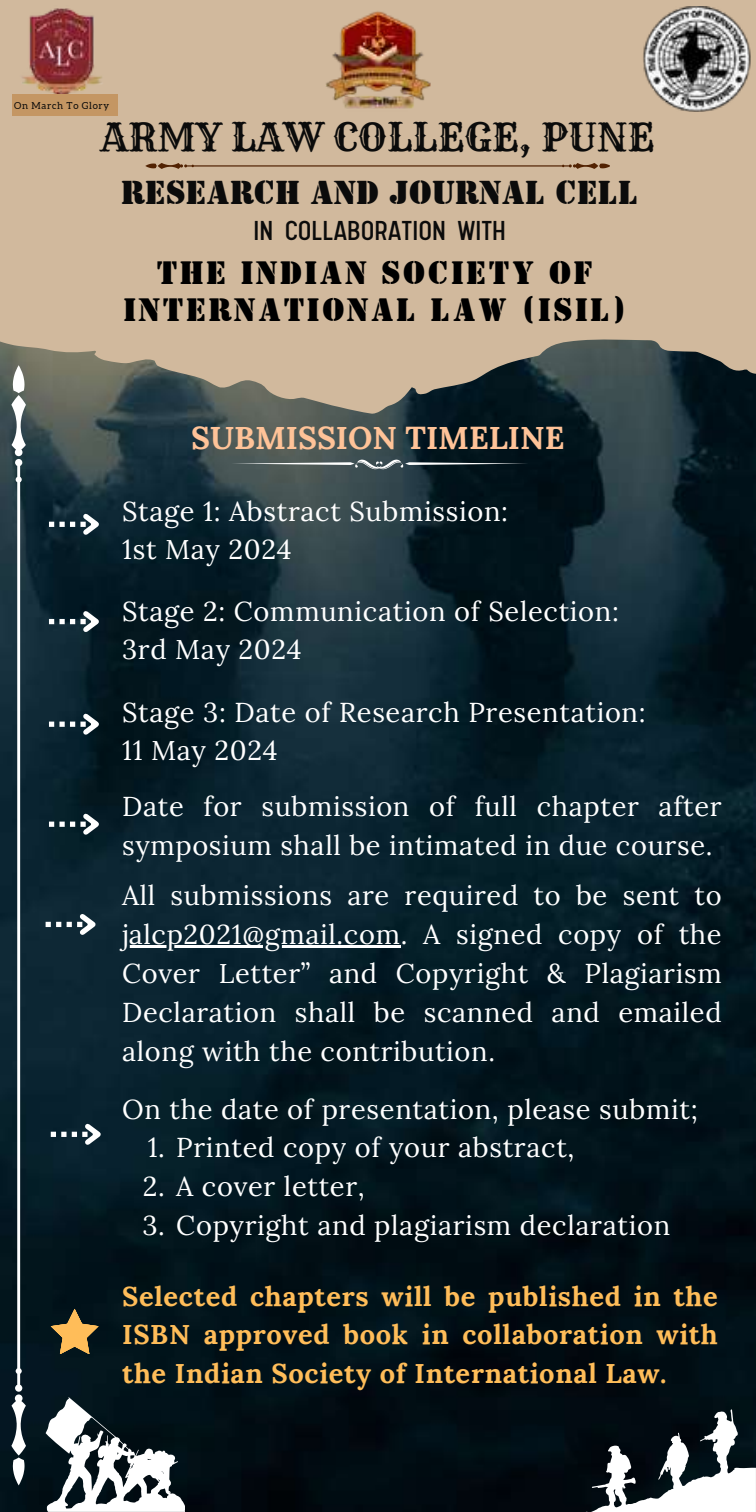
<style>
.page{position:relative;width:756px;height:1512px;background:#fff}
.page>*{position:absolute;margin:0;border:0;box-sizing:border-box;transform-origin:0 0}
.t1{font:38.15px "Rye";color:#0b0b0b}
.t2{font:32.9px "Stencil BT";color:#0b0b0b}
.t3{font:32.2px/36.8px "Stencil BT";letter-spacing:.07em;color:#000;text-align:center}
.t4{font:700 31.85px "Lora";color:#ffc398}
.t5{font:30.8px "Calps Sans";color:#0b0b0b}
.t6{font:27.3px/38.9px "Lora";letter-spacing:.025em;color:#fff}
.t7{font:700 27.3px/38.5px "Lora";letter-spacing:.025em;color:#ffbd59;text-align:justify}
.t8{font:9.8px "Aleo";letter-spacing:.07em;color:#0b0b0b}
</style>
<div class="page">
<img style="left:0;top:414px;width:756px;height:1098px">
<svg style="left:49px;top:509px;width:56px;height:31px;background:#314752"></svg>
<svg style="left:49px;top:606px;width:56px;height:31px;background:#2e424c"></svg>
<svg style="left:49px;top:709px;width:56px;height:30px;background:#2e434d"></svg>
<svg style="left:49px;top:809px;width:56px;height:30px;background:#2c424a"></svg>
<svg style="left:46px;top:922px;width:15px;height:5px"></svg>
<svg style="left:67px;top:909px;width:35px;height:31px"></svg>
<svg style="left:51px;top:1119px;width:56px;height:31px;background:#2d444f"></svg>
<svg style="left:11px;top:414px;width:15px;height:1071px"></svg>
<svg style="left:0;top:0;width:756px;height:414px;background:#beab92"></svg>
<img style="left:9px;top:6px;width:105px;height:94px">
<img style="left:321px;top:2px;width:113px;height:113px">
<div style="left:12px;top:95px;width:106px;height:21px;background:#c49663"></div>
<svg style="left:145px;top:163px;width:465px;height:6px;background:#af9174"></svg>
<svg style="left:51px;top:1309px;width:47px;height:44px;background:#786238"></svg>
<img style="left:638px;top:6px;width:118px;height:105px">
<svg style="left:231px;top:460px;width:298px;height:9px;background:#4f5d60"></svg>
<svg style="left:46px;top:1397px;width:139px;height:115px"></svg>
<svg style="left:550px;top:1409px;width:206px;height:103px"></svg>
<hr style="left:122px;top:946px;width:279px;height:2px;background:#fff">
<p class="t8" style="left:14px;top:100px;width:96px">On March To Glory</p>
<h1 class="t1" style="left:101px;top:114px;width:555px">ARMY LAW COLLEGE, PUNE</h1>
<p class="t2" style="left:121px;top:173px;width:519px">RESEARCH AND JOURNAL CELL</p>
<p class="t5" style="left:254px;top:218px;width:254px">IN COLLABORATION WITH</p>
<p class="t3" style="left:123px;top:254px;width:505px">THE INDIAN SOCIETY OF<br>INTERNATIONAL LAW (ISIL)</p>
<p class="t4" style="left:191px;top:417px;width:375px">SUBMISSION TIMELINE</p>
<p class="t6" style="left:122px;top:492px;width:388px;line-height:37.8px">Stage 1: Abstract Submission:<br>1st May 2024</p>
<p class="t6" style="left:122px;top:592px;width:498px;line-height:37.8px">Stage 2: Communication of Selection:<br>3rd May 2024</p>
<p class="t6" style="left:122px;top:693px;width:525px;line-height:37.8px">Stage 3: Date of Research Presentation:<br>11 May 2024</p>
<p class="t6" style="left:122px;top:786px;width:601px">Date for submission of full chapter after symposium shall be intimated in due course.</p>
<p class="t6" style="left:122px;top:875px;width:601px;text-align:justify">All submissions are required to be sent to jalcp2021@gmail.com. A signed copy of the Cover Letter” and Copyright &amp; Plagiarism Declaration shall be scanned and emailed along with the contribution.</p>
<p class="t6" style="left:122px;top:1089px;width:577px">On the date of presentation, please submit;</p>
<p class="t6" style="left:148px;top:1128px;width:428px">1. Printed copy of your abstract,</p>
<p class="t6" style="left:143px;top:1167px;width:223px">2. A cover letter,</p>
<p class="t6" style="left:142px;top:1205px;width:529px">3. Copyright and plagiarism declaration</p>
<p class="t7" style="left:122px;top:1277px;width:597px">Selected chapters will be published in the ISBN approved book in collaboration with the Indian Society of International Law.</p>
</div>
